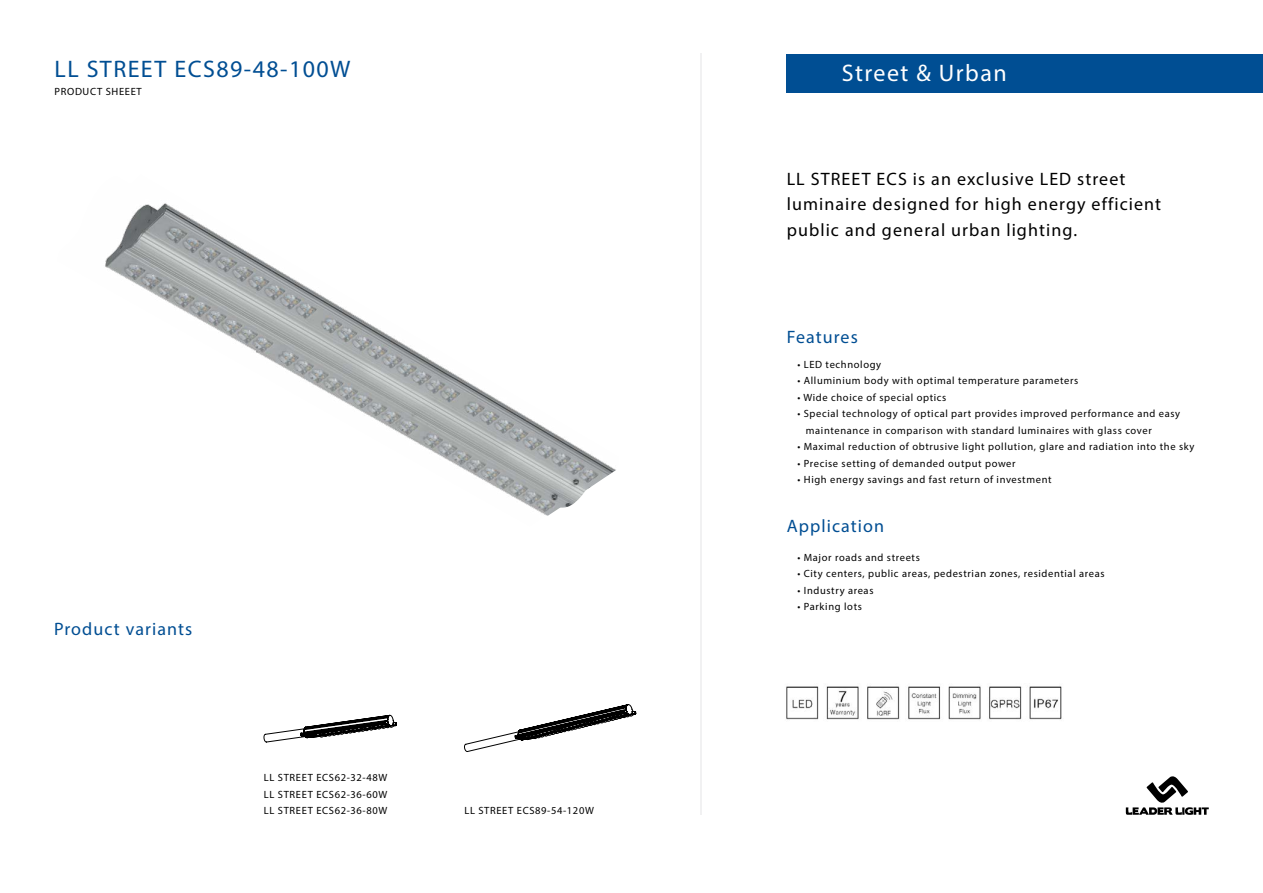
<style>
.page{position:relative;width:1263px;height:893px;background:#fff}
.page>*{position:absolute;margin:0;border:0;box-sizing:border-box;transform-origin:0 0}
.t1{font:24px "Myriad Pro";letter-spacing:.06em;color:#004e93}
.t2{font:24px "Myriad Pro";letter-spacing:.06em;color:#fff}
.t3{font:18px/25.5px "Myriad Pro";letter-spacing:.06em;color:#000}
.t4{font:18px "Myriad Pro";letter-spacing:.06em;color:#004e93}
.t5{font:10.5px/16.5px "Myriad Pro";letter-spacing:.06em;color:#000}
</style>
<div class="page">
<div style="left:787px;top:54px;width:476px;height:38px;background:#004e93"></div>
<hr style="left:700px;top:54px;width:2px;height:761px;background:#f1f1f2">
<svg style="left:1126px;top:776px;width:83px;height:39px"></svg>
<img style="left:786px;top:686px;width:276px;height:34px">
<svg style="left:264px;top:715px;width:133px;height:27px"></svg>
<svg style="left:464px;top:704px;width:172px;height:48px"></svg>
<img style="left:105px;top:203px;width:511px;height:313px">
<h1 class="t1" style="left:55px;top:54px;width:297px">LL STREET ECS89-48-100W</h1>
<h1 class="t2" style="left:842px;top:58px;width:166px">Street &amp; Urban</h1>
<p class="t5" style="left:55px;top:83px;width:89px">PRODUCT SHEEET</p>
<h2 class="t4" style="left:54px;top:618px;width:140px">Product variants</h2>
<p class="t5" style="left:264px;top:769px;width:125px;text-align:justify">LL STREET ECS62-32-48W LL STREET ECS62-36-60W LL STREET ECS62-36-80W</p>
<p class="t5" style="left:464px;top:802px;width:131px">LL STREET ECS89-54-120W</p>
<h2 class="t3" style="left:787px;top:166px;width:376px">LL STREET ECS is an exclusive LED street luminaire designed for high energy efficient public and general urban lighting.</h2>
<h2 class="t4" style="left:787px;top:326px;width:73px">Features</h2>
<p class="t5" style="left:797px;top:356px;width:85px">• LED technology</p>
<p class="t5" style="left:797px;top:372px;width:282px">• Alluminium body with optimal temperature parameters</p>
<p class="t5" style="left:797px;top:389px;width:151px">• Wide choice of special optics</p>
<p class="t5" style="left:806px;top:405px;width:376px;text-indent:-9px">• Special technology of optical part provides improved performance and easy maintenance in comparison with standard luminaires with glass cover</p>
<p class="t5" style="left:797px;top:438px;width:399px">• Maximal reduction of obtrusive light pollution, glare and radiation into the sky</p>
<p class="t5" style="left:797px;top:455px;width:220px">• Precise setting of demanded output power</p>
<p class="t5" style="left:797px;top:471px;width:256px">• High energy savings and fast return of investment</p>
<h2 class="t4" style="left:787px;top:515px;width:99px">Application</h2>
<p class="t5" style="left:797px;top:549px;width:124px">• Major roads and streets</p>
<p class="t5" style="left:797px;top:565px;width:309px">• City centers, public areas, pedestrian zones, residential areas</p>
<p class="t5" style="left:797px;top:582px;width:78px">• Industry areas</p>
<p class="t5" style="left:797px;top:598px;width:66px">• Parking lots</p>
</div>
